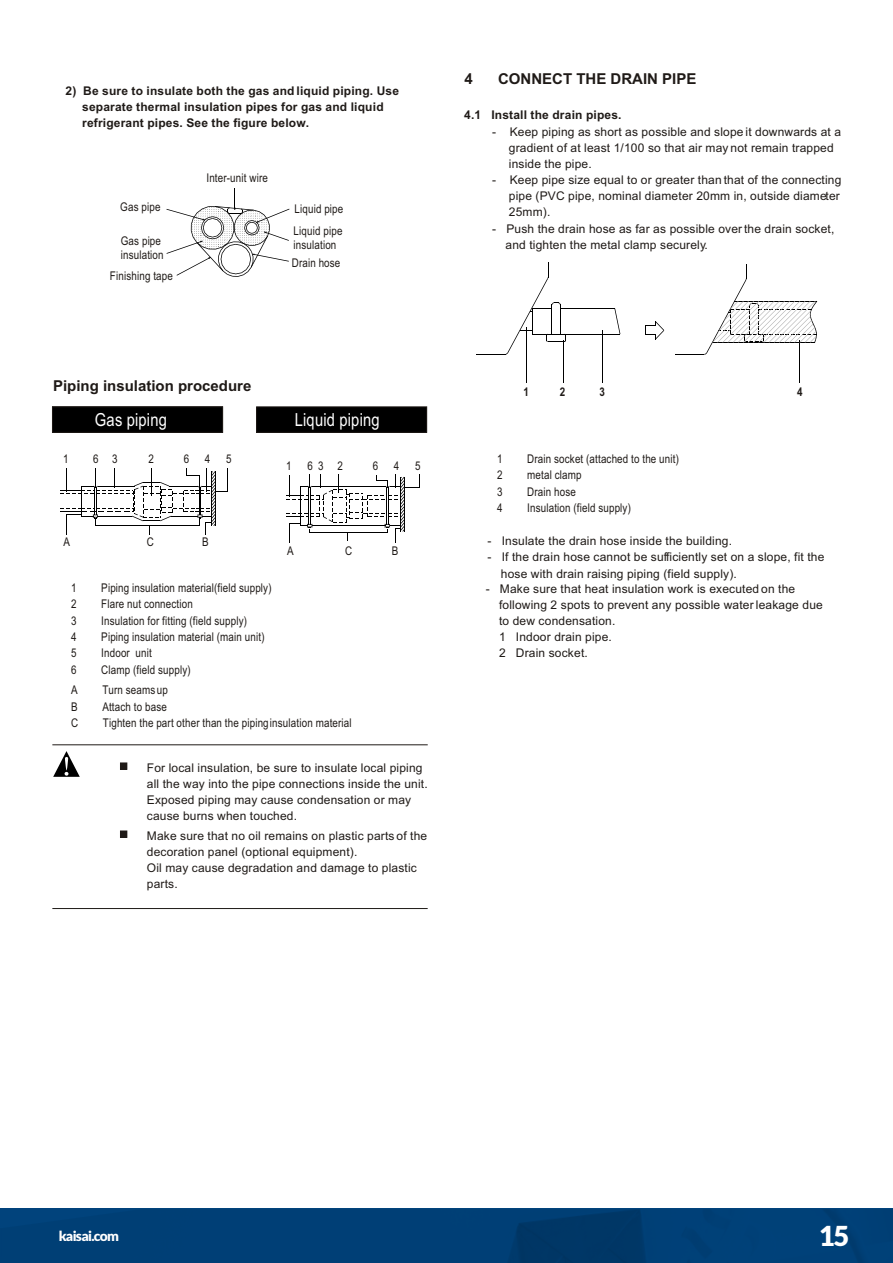
<style>
.page{position:relative;width:893px;height:1263px;background:#fff}
.page>*{position:absolute;margin:0;border:0;box-sizing:border-box;transform-origin:0 0}
.t1{font:900 27.6px "Lato";color:#fff}
.t2{font:18px "Arial Narrow";letter-spacing:.01em;color:#fff}
.t3{font:700 15px "Arial";color:#1f1a17}
.t4{font:900 13.8px "Lato";letter-spacing:-.05em;color:#fff}
.t5{font:12px/16px "Arial";letter-spacing:.015em;color:#1f1a17}
.t6{font:12px/22.6px "Arial Narrow";letter-spacing:.01em;color:#1f1a17}
.t7{font:700 12px/16px "Arial";letter-spacing:.015em;color:#1f1a17}
.t8{font:700 12px "Arial Narrow";color:#1f1a17}
</style>
<div class="page">
<svg style="left:53px;top:751px;width:27px;height:26px"></svg>
<hr style="left:52px;top:744px;width:376px;height:1px;background:#1f1a17">
<hr style="left:52px;top:908px;width:376px;height:1px;background:#1f1a17">
<div style="left:120px;top:763px;width:7px;height:6px;background:#1f1a17"></div>
<div style="left:120px;top:831px;width:7px;height:6px;background:#1f1a17"></div>
<div style="left:52px;top:407px;width:171px;height:25px;background:#000"></div>
<div style="left:257px;top:407px;width:170px;height:25px;background:#000"></div>
<svg style="left:60px;top:468px;width:168px;height:67px"></svg>
<svg style="left:286px;top:475px;width:134px;height:68px"></svg>
<svg style="left:166px;top:189px;width:123px;height:88px"></svg>
<hr style="left:560px;top:334px;width:60px;height:1px;background:#000">
<hr style="left:526px;top:327px;width:1px;height:56px;background:#000">
<svg style="left:476px;top:262px;width:90px;height:93px"></svg>
<hr style="left:560px;top:308px;width:55px;height:1px;background:#000">
<hr style="left:602px;top:331px;width:1px;height:52px;background:#000">
<hr style="left:563px;top:340px;width:1px;height:43px;background:#000">
<svg style="left:614px;top:308px;width:6px;height:26px"></svg>
<svg style="left:646px;top:321px;width:18px;height:19px"></svg>
<hr style="left:799px;top:340px;width:1px;height:42px;background:#000">
<svg style="left:676px;top:264px;width:141px;height:91px"></svg>
<hr style="left:0;top:1209px;width:1px;height:54px;background:#01437c">
<img style="left:1px;top:1209px;width:892px;height:54px">
<p class="t7" style="left:82px;top:83px;width:318px;text-indent:-17px">2) Be sure to insulate both the gas and liquid piping. Use separate thermal insulation pipes for gas and liquid refrigerant pipes. See the figure below.</p>
<p class="t6" style="left:120px;top:197px;width:42px">Gas pipe</p>
<p class="t6" style="left:121px;top:236px;width:44px;line-height:13.6px">Gas pipe insulation</p>
<p class="t6" style="left:110px;top:265px;width:64px">Finishing tape</p>
<p class="t6" style="left:206px;top:168px;width:63px">Inter-unit wire</p>
<p class="t6" style="left:294px;top:198px;width:51px">Liquid pipe<br>Liquid pipe</p>
<p class="t6" style="left:292px;top:237px;width:50px;line-height:18.6px">insulation<br>Drain hose</p>
<p class="t3" style="left:465px;top:69px;width:10px">4</p>
<p class="t3" style="left:498px;top:69px;width:200px">CONNECT THE DRAIN PIPE</p>
<p class="t7" style="left:464px;top:108px;width:159px">4.1 Install the drain pipes.</p>
<p class="t5" style="left:509px;top:125px;width:334px;text-indent:-17px">- Keep piping as short as possible and slope it downwards at a gradient of at least 1/100 so that air may not remain trapped inside the pipe.</p>
<p class="t5" style="left:509px;top:173px;width:334px;text-indent:-17px">- Keep pipe size equal to or greater than that of the connecting pipe (PVC pipe, nominal diameter 20mm in, outside diameter<br>25mm).</p>
<p class="t5" style="left:506px;top:222px;width:330px;text-indent:-13px">- Push the drain hose as far as possible over the drain socket, and tighten the metal clamp securely.</p>
<p class="t3" style="left:53px;top:376px;width:200px">Piping insulation procedure</p>
<p class="t2" style="left:95px;top:408px;width:74px">Gas piping</p>
<p class="t2" style="left:295px;top:408px;width:87px">Liquid piping</p>
<p class="t6" style="left:63px;top:449px;width:7px">1</p>
<p class="t6" style="left:286px;top:456px;width:7px">1</p>
<p class="t6" style="left:112px;top:449px;width:7px">3</p>
<p class="t6" style="left:149px;top:449px;width:7px">2</p>
<p class="t6" style="left:93px;top:449px;width:7px">6</p>
<p class="t6" style="left:184px;top:449px;width:7px">6</p>
<p class="t6" style="left:205px;top:449px;width:7px">4</p>
<p class="t6" style="left:226px;top:449px;width:7px">5</p>
<p class="t6" style="left:308px;top:456px;width:18px">6 3</p>
<p class="t6" style="left:338px;top:456px;width:7px">2</p>
<p class="t6" style="left:373px;top:456px;width:7px">6</p>
<p class="t6" style="left:394px;top:456px;width:7px">4</p>
<p class="t6" style="left:415px;top:456px;width:7px">5</p>
<p class="t6" style="left:63px;top:532px;width:8px">A</p>
<p class="t6" style="left:147px;top:532px;width:9px">C</p>
<p class="t6" style="left:202px;top:532px;width:8px">B</p>
<p class="t6" style="left:287px;top:540px;width:8px">A</p>
<p class="t6" style="left:345px;top:540px;width:9px">C</p>
<p class="t6" style="left:71px;top:578px;width:7px">1</p>
<p class="t6" style="left:101px;top:578px;width:172px">Piping insulation material(field supply)</p>
<p class="t6" style="left:71px;top:594px;width:7px">2</p>
<p class="t6" style="left:101px;top:594px;width:93px">Flare nut connection</p>
<p class="t6" style="left:71px;top:610px;width:7px">3</p>
<p class="t6" style="left:101px;top:610px;width:147px">Insulation for fitting (field supply)</p>
<p class="t6" style="left:71px;top:627px;width:7px">4</p>
<p class="t6" style="left:101px;top:627px;width:165px">Piping insulation material (main unit)</p>
<p class="t6" style="left:71px;top:643px;width:7px">5</p>
<p class="t6" style="left:101px;top:643px;width:52px">Indoor unit</p>
<p class="t6" style="left:71px;top:659px;width:7px">6</p>
<p class="t6" style="left:101px;top:659px;width:91px">Clamp (field supply)</p>
<p class="t6" style="left:71px;top:680px;width:8px">A</p>
<p class="t6" style="left:102px;top:680px;width:67px">Turn seams up</p>
<p class="t6" style="left:71px;top:696px;width:8px">B</p>
<p class="t6" style="left:102px;top:696px;width:66px">Attach to base</p>
<p class="t6" style="left:71px;top:712px;width:9px">C</p>
<p class="t6" style="left:103px;top:712px;width:250px">Tighten the part other than the piping insulation material</p>
<p class="t6" style="left:392px;top:540px;width:8px">B</p>
<p class="t5" style="left:147px;top:761px;width:282px">For local insulation, be sure to insulate local piping all the way into the pipe connections inside the unit.<br>Exposed piping may cause condensation or may cause burns when touched.</p>
<p class="t5" style="left:147px;top:829px;width:282px">Make sure that no oil remains on plastic parts of the decoration panel (optional equipment).<br>Oil may cause degradation and damage to plastic parts.</p>
<p class="t8" style="left:523px;top:384px;width:7px">1</p>
<p class="t8" style="left:560px;top:384px;width:7px">2</p>
<p class="t8" style="left:600px;top:384px;width:7px">3</p>
<p class="t8" style="left:797px;top:384px;width:7px">4</p>
<p class="t6" style="left:497px;top:449px;width:7px">1</p>
<p class="t6" style="left:527px;top:449px;width:153px">Drain socket (attached to the unit)</p>
<p class="t6" style="left:497px;top:465px;width:7px">2</p>
<p class="t6" style="left:527px;top:465px;width:56px">metal clamp</p>
<p class="t6" style="left:497px;top:481px;width:7px">3</p>
<p class="t6" style="left:527px;top:481px;width:50px">Drain hose</p>
<p class="t6" style="left:497px;top:498px;width:7px">4</p>
<p class="t6" style="left:527px;top:498px;width:105px">Insulation (field supply)</p>
<p class="t5" style="left:488px;top:534px;width:246px">- Insulate the drain hose inside the building.</p>
<p class="t5" style="left:501px;top:550px;width:325px;text-indent:-13px">- If the drain hose cannot be sufficiently set on a slope, fit the hose with drain raising piping (field supply).</p>
<p class="t5" style="left:499px;top:581px;width:325px;text-indent:-13px">- Make sure that heat insulation work is executed on the following 2 spots to prevent any possible water leakage due to dew condensation.<br>1 Indoor drain pipe.<br>2 Drain socket.</p>
<p class="t4" style="left:59px;top:1228px;width:62px">kaisai.com</p>
<p class="t1" style="left:819px;top:1220px;width:32px">15</p>
</div>
